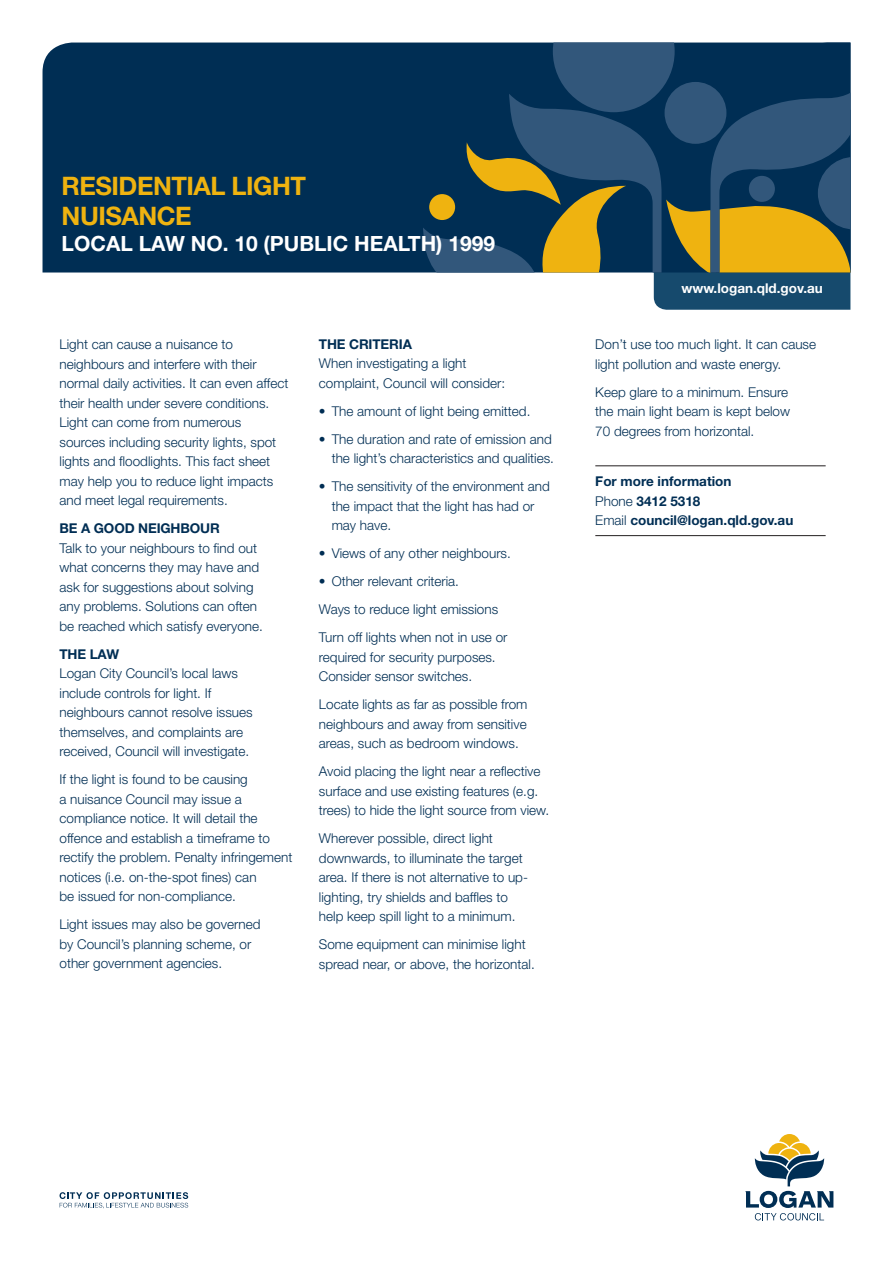
<style>
.page{position:relative;width:893px;height:1263px;background:#fff}
.page>*{position:absolute;margin:0;border:0;box-sizing:border-box;transform-origin:0 0}
.t1{font:700 25.5px/30.6px "Helvetica Neue LT Std";letter-spacing:-.02em;color:#efb310}
.t2{font:700 21px "Helvetica Neue LT Std";color:#fff}
.t3{font:300 13.5px/19.5px "Helvetica Neue LT Std";color:#002e54}
.t4{font:700 13.5px/19.5px "Helvetica Neue LT Std";letter-spacing:-.01em;color:#002e54}
.t5{font:700 13.5px "Helvetica Neue LT Std";color:#fff}
.s1{font-weight:300}
</style>
<div class="page">
<div style="left:43px;top:43px;width:380px;height:229px;background:#002e54"></div>
<svg style="left:423px;top:43px;width:427px;height:267px;background:#435d64"></svg>
<svg style="left:745px;top:1134px;width:88px;height:86px"></svg>
<svg style="left:60px;top:1192px;width:128px;height:16px"></svg>
<hr style="left:595px;top:466px;width:231px;height:1px;background:#231f20">
<hr style="left:595px;top:535px;width:231px;height:1px;background:#231f20">
<h1 class="t1" style="left:62px;top:170px;width:239px">RESIDENTIAL LIGHT<br>NUISANCE</h1>
<h2 class="t2" style="left:62px;top:231px;width:435px">LOCAL LAW NO. 10 (PUBLIC HEALTH) 1999</h2>
<p class="t3" style="left:60px;top:334px;width:230px">Light can cause a nuisance to neighbours and interfere with their normal daily activities. It can even affect their health under severe conditions.<br>Light can come from numerous sources including security lights, spot lights and floodlights. This fact sheet may help you to reduce light impacts and meet legal requirements.</p>
<p class="t4" style="left:60px;top:518px;width:162px">BE A GOOD NEIGHBOUR</p>
<p class="t3" style="left:60px;top:538px;width:205px">Talk to your neighbours to find out what concerns they may have and ask for suggestions about solving any problems. Solutions can often be reached which satisfy everyone.</p>
<p class="t4" style="left:60px;top:644px;width:61px">THE LAW</p>
<p class="t3" style="left:60px;top:663px;width:195px">Logan City Council’s local laws include controls for light. If neighbours cannot resolve issues themselves, and complaints are received, Council will investigate.</p>
<p class="t3" style="left:60px;top:769px;width:234px">If the light is found to be causing<br>a nuisance Council may issue a compliance notice. It will detail the offence and establish a timeframe to rectify the problem. Penalty infringement notices (i.e. on-the-spot fines) can<br>be issued for non-compliance.</p>
<p class="t3" style="left:60px;top:914px;width:203px">Light issues may also be governed by Council’s planning scheme, or other government agencies.</p>
<p class="t4" style="left:319px;top:334px;width:94px">THE CRITERIA</p>
<p class="t3" style="left:319px;top:354px;width:188px">When investigating a light complaint, Council will consider:</p>
<p class="t3" style="left:319px;top:401px;width:213px">• The amount of light being emitted.</p>
<p class="t3" style="left:319px;top:429px;width:237px;text-align:right">• The duration and rate of emission and the light’s characteristics and qualities.</p>
<p class="t3" style="left:332px;top:477px;width:220px;text-indent:-13px">• The sensitivity of the environment and the impact that the light has had or may have.</p>
<p class="t3" style="left:319px;top:544px;width:193px">• Views of any other neighbours.</p>
<p class="t3" style="left:319px;top:567px;width:190px;line-height:28px">• Other relevant criteria.<br>Ways to reduce light emissions<br>Turn off lights when not in use or</p>
<p class="t3" style="left:319px;top:647px;width:178px">required for security purposes.<br>Consider sensor switches.</p>
<p class="t3" style="left:319px;top:695px;width:210px;text-align:justify">Locate lights as far as possible from neighbours and away from sensitive areas, such as bedroom windows.</p>
<p class="t3" style="left:319px;top:762px;width:232px">Avoid placing the light near a reflective surface and use existing features (e.g. trees) to hide the light source from view.</p>
<p class="t3" style="left:319px;top:829px;width:211px">Wherever possible, direct light downwards, to illuminate the target area. If there is not alternative to up&shy;lighting, try shields and baffles to help keep spill light to a minimum.</p>
<p class="t3" style="left:319px;top:934px;width:217px">Some equipment can minimise light spread near, or above, the horizontal.</p>
<p class="t5" style="left:681px;top:280px;width:143px">WWW.LOGAN.QLD.GOV.AU</p>
<p class="t3" style="left:595px;top:334px;width:222px">Don’t use too much light. It can cause light pollution and waste energy.</p>
<p class="t3" style="left:595px;top:382px;width:196px">Keep glare to a minimum. Ensure the main light beam is kept below<br>70 degrees from horizontal.</p>
<p class="t4" style="left:595px;top:471px;width:200px">FOR MORE INFORMATION<br><span class="s1">Phone</span> 3412 5318<br><span class="s1">Email</span> COUNCIL@LOGAN.QLD.GOV.AU</p>
</div>
